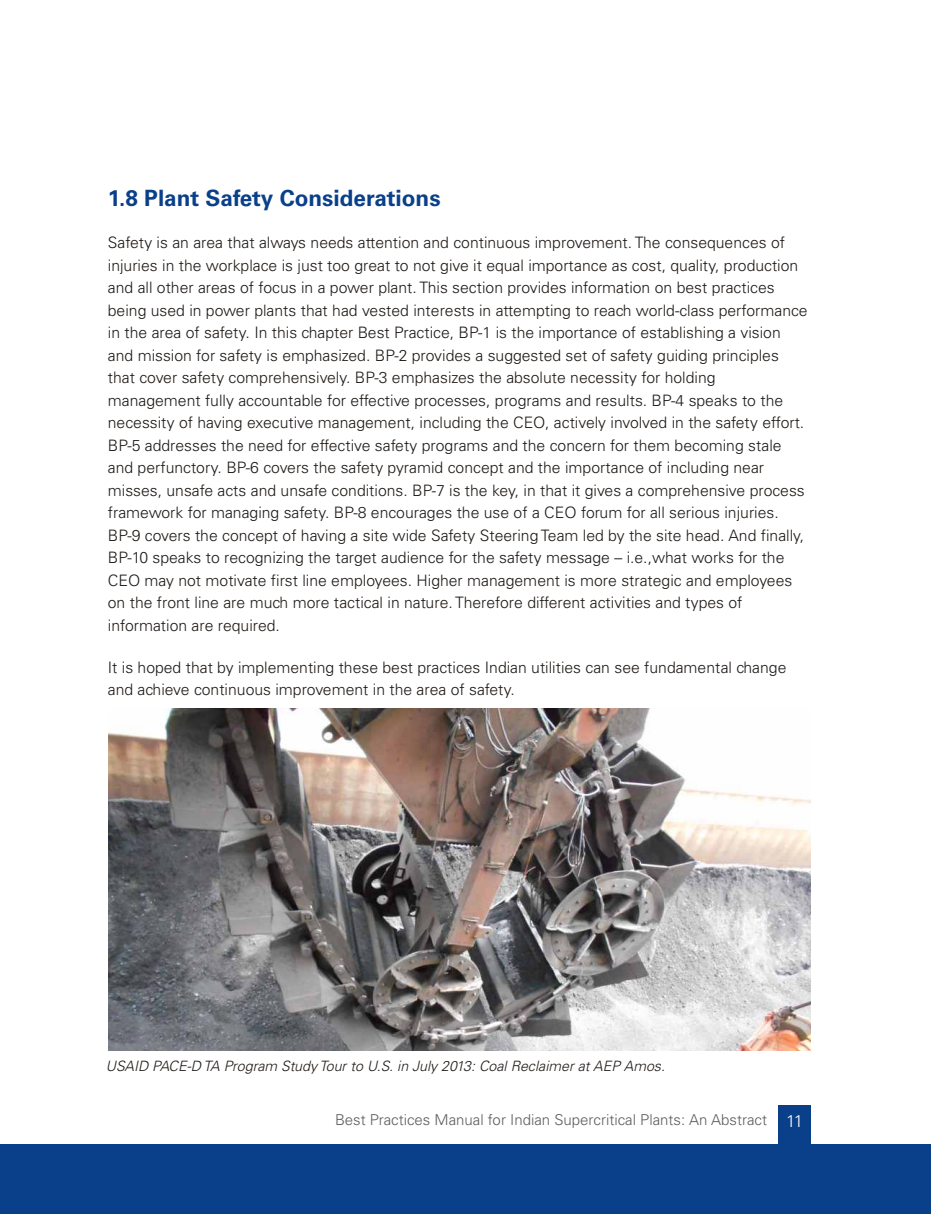
<style>
.page{position:relative;width:931px;height:1214px;background:#fff}
.page>*{position:absolute;margin:0;border:0;box-sizing:border-box;transform-origin:0 0}
.t1{font:22.5px "Univers 45 Light,Bold";color:#0a408a}
.t2{font:300 15.75px/22.5px "Univers 45";color:#1f1a17}
.t3{font:300 15px "Univers 45";color:#615c5c}
.t4{font:14.25px "Univers 45 Light,Italic";color:#1f1a17}
.s1{font-size:16.95px;color:#fff}
</style>
<div class="page">
<div style="left:778px;top:1105px;width:32px;height:60px;background:#0a408a"></div>
<div style="left:0;top:1143px;width:931px;height:70px;background:#0a408a"></div>
<img style="left:108px;top:708px;width:702px;height:342px">
<h1 class="t1" style="left:108px;top:189px;width:334px">1.8 Plant Safety Considerations</h1>
<p class="t2" style="left:108px;top:233px;width:701px">Safety is an area that always needs attention and continuous improvement. The consequences of injuries in the workplace is just too great to not give it equal importance as cost, quality, production and all other areas of focus in a power plant. This section provides information on best practices being used in power plants that had vested interests in attempting to reach world-class performance in the area of safety. In this chapter Best Practice, BP-1 is the importance of establishing a vision and mission for safety is emphasized. BP-2 provides a suggested set of safety guiding principles that cover safety comprehensively. BP-3 emphasizes the absolute necessity for holding management fully accountable for effective processes, programs and results. BP-4 speaks to the necessity of having executive management, including the CEO, actively involved in the safety effort.<br>BP-5 addresses the need for effective safety programs and the concern for them becoming stale and perfunctory. BP-6 covers the safety pyramid concept and the importance of including near misses, unsafe acts and unsafe conditions. BP-7 is the key, in that it gives a comprehensive process framework for managing safety. BP-8 encourages the use of a CEO forum for all serious injuries.<br>BP-9 covers the concept of having a site wide Safety Steering Team led by the site head. And finally, BP-10 speaks to recognizing the target audience for the safety message – i.e.,what works for the CEO may not motivate first line employees. Higher management is more strategic and employees on the front line are much more tactical in nature. Therefore different activities and types of information are required.</p>
<p class="t2" style="left:108px;top:657px;width:680px">It is hoped that by implementing these best practices Indian utilities can see fundamental change and achieve continuous improvement in the area of safety.</p>
<p class="t4" style="left:106px;top:1060px;width:560px">USAID PACE-D TA Program Study Tour to U.S. in July 2013: Coal Reclaimer at AEP Amos.</p>
<p class="t3" style="left:335px;top:1114px;width:469px">Best Practices Manual for Indian Supercritical Plants: An Abstract <span class="s1">11</span></p>
</div>
